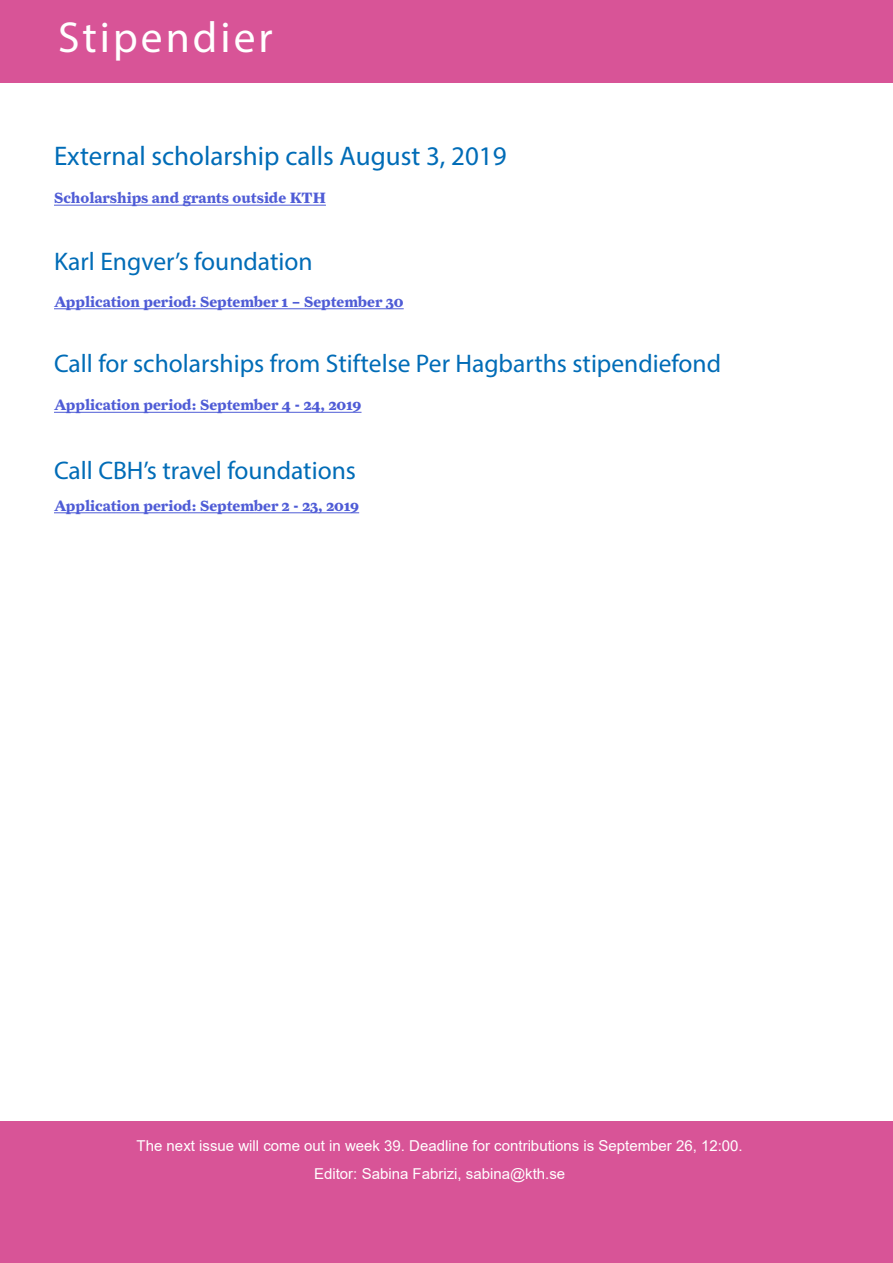
<style>
.page{position:relative;width:893px;height:1263px;background:#fff}
.page>*{position:absolute;margin:0;border:0;box-sizing:border-box;transform-origin:0 0}
.t1{font:43.5px "Myriad Pro";letter-spacing:.07em;color:#fff}
.Text{font:27px "Myriad Pro";color:#006cb7}
.Text-2{font:25.5px "Myriad Pro";color:#006cb7}
.Text-3{font:700 15px "Farnham Text";color:#4f5cd6}
.t2{font:15px "Arial";color:#fff}
</style>
<div class="page">
<div style="left:0;top:0;width:893px;height:82px;background:#d85497"></div>
<hr style="left:54px;top:205px;width:272px;height:1px;background:#4f5cd6">
<hr style="left:54px;top:412px;width:307px;height:1px;background:#4f5cd6">
<hr style="left:54px;top:308px;width:350px;height:1px;background:#4f5cd6">
<hr style="left:54px;top:512px;width:305px;height:1px;background:#4f5cd6">
<div style="left:0;top:1121px;width:893px;height:142px;background:#d85497"></div>
<p class="t1" style="left:58px;top:11px;width:216px">Stipendier</p>
<p class="Text" style="left:54px;top:139px;width:454px">External scholarship calls August 3, 2019</p>
<p class="Text-3" style="left:54px;top:189px;width:273px">Scholarships and grants outside KTH</p>
<p class="Text-2" style="left:54px;top:246px;width:260px">Karl Engver’s foundation</p>
<p class="Text-3" style="left:54px;top:292px;width:351px">Application period: September 1 – September 30</p>
<p class="Text-2" style="left:54px;top:348px;width:669px">Call for scholarships from Stiftelse Per Hagbarths stipendiefond</p>
<p class="Text-3" style="left:54px;top:396px;width:309px">Application period: September 4 - 24, 2019</p>
<p class="Text-2" style="left:54px;top:455px;width:303px">Call CBH’s travel foundations</p>
<p class="Text-3" style="left:54px;top:496px;width:307px">Application period: September 2 - 23, 2019</p>
<p class="t2" style="left:137px;top:1135px;width:608px">The next issue will come out in week 39. Deadline for contributions is September 26, 12:00.</p>
<p class="t2" style="left:314px;top:1164px;width:253px">Editor: Sabina Fabrizi, sabina@kth.se</p>
</div>
